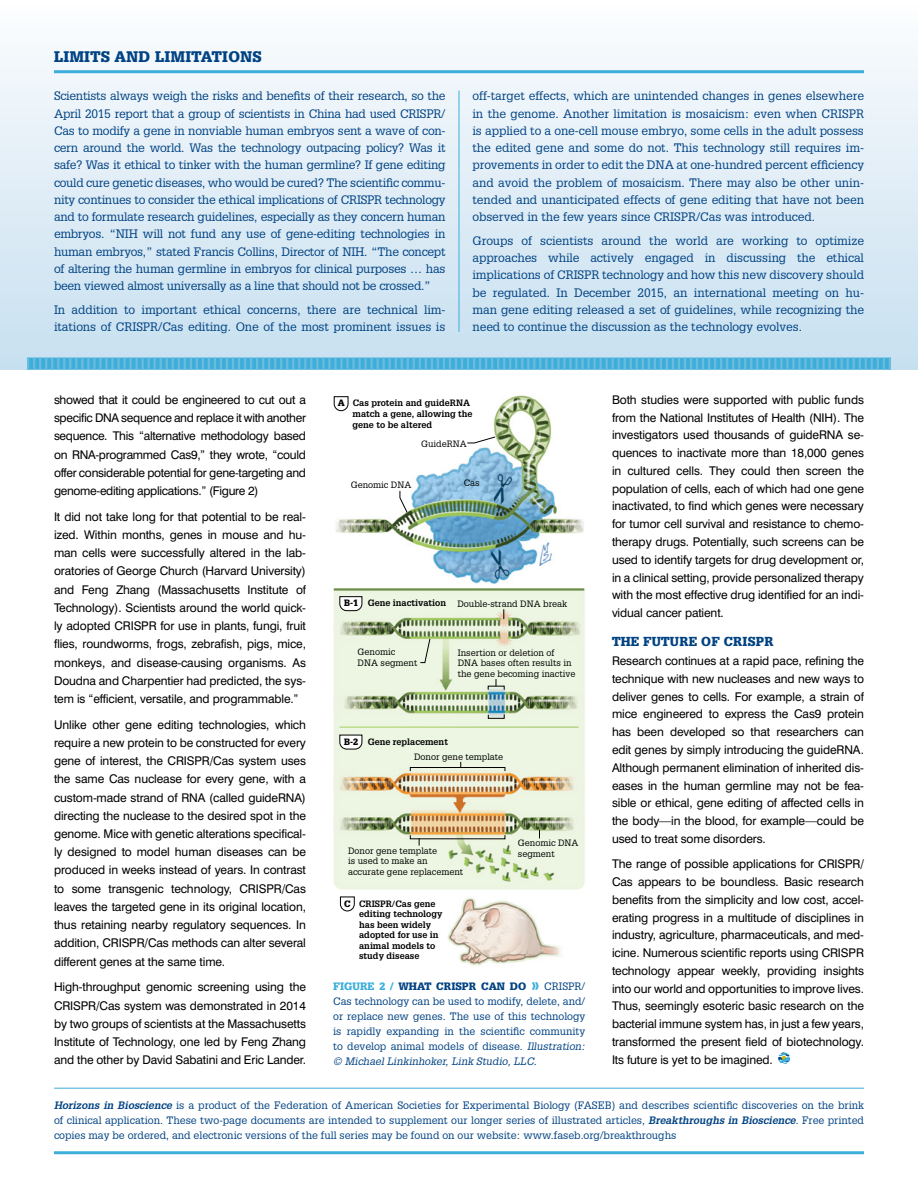
<style>
.page{position:relative;width:918px;height:1188px;background:#fff}
.page>*{position:absolute;margin:0;border:0;box-sizing:border-box;transform-origin:0 0}
.t1{font:900 15px "Glypha";letter-spacing:.025em;color:#004282}
.t2{font:900 12.75px "Glypha";letter-spacing:.015em;color:#004282}
.t3{font:12px/17.9px "Swiss 721 BT";letter-spacing:-.01em;color:#000;text-align:justify}
.t4{font:12px/17.2px "Glypha";letter-spacing:-.005em;color:#004282;text-align:justify}
.t5{font:10.5px/15px "Glypha";color:#004282;text-align:justify}
.t6{font:9px/10.5px "Glypha";color:#010101}
.t7{font:700 9px/10.5px "Glypha";color:#010101}
.s1{font-weight:900}
.s2{font-weight:900;color:#3daeda}
.s3{font-weight:900;font-size:17.25px;color:#3daeda}
.s4{font-style:italic}
.s5{font-weight:700;font-style:italic}
</style>
<div class="page">
<div style="left:0;top:0;width:918px;height:370px;background:linear-gradient(to bottom,#fcfdfe,#c6dff0)"></div>
<svg style="left:27px;top:358px;width:864px;height:12px;background:#51b3dc"></svg>
<hr style="left:459px;top:91px;width:1px;height:241px;background:#3daeda">
<hr style="left:54px;top:1088px;width:810px;height:1px;background:#3daeda">
<hr style="left:54px;top:1151px;width:810px;height:3px;background:#3daeda">
<hr style="left:54px;top:70px;width:810px;height:3px;background:#3daeda">
<img style="left:333px;top:395px;width:252px;height:571px">
<svg style="left:333px;top:396px;width:16px;height:15px"></svg>
<svg style="left:339px;top:734px;width:24px;height:16px"></svg>
<svg style="left:339px;top:596px;width:24px;height:15px"></svg>
<svg style="left:340px;top:896px;width:15px;height:16px"></svg>
<svg style="left:399px;top:490px;width:9px;height:23px"></svg>
<svg style="left:467px;top:436px;width:29px;height:8px"></svg>
<svg style="left:420px;top:638px;width:11px;height:25px"></svg>
<div style="left:488px;top:714px;width:17px;height:5px;border:1px solid #010101"></div>
<div style="left:410px;top:767px;width:95px;height:4px;border:1px solid #010101"></div>
<hr style="left:340px;top:727px;width:239px;height:1px;background:#fff">
<hr style="left:334px;top:588px;width:250px;height:3px;background:#6b8d49">
<svg style="left:778px;top:1052px;width:12px;height:12px"></svg>
<p class="t1" style="left:54px;top:47px;width:209px">LIMITS AND LIMITATIONS</p>
<p class="t4" style="left:54px;top:87px;width:393px">Scientists always weigh the risks and benefits of their research, so the April 2015 report that a group of scientists in China had used CRISPR/ Cas to modify a gene in nonviable human embryos sent a wave of con&shy;cern around the world. Was the technology outpacing policy? Was it safe? Was it ethical to tinker with the human germline? If gene editing could cure genetic diseases, who would be cured? The scientific commu&shy;nity continues to consider the ethical implications of CRISPR technology and to formulate research guidelines, especially as they concern human embryos. “NIH will not fund any use of gene-editing technologies in human embryos,” stated Francis Collins, Director of NIH. “The concept of altering the human germline in embryos for clinical purposes … has been viewed almost universally as a line that should not be crossed.”</p>
<p class="t4" style="left:54px;top:301px;width:393px">In addition to important ethical concerns, there are technical lim&shy;itations of CRISPR/Cas editing. One of the most prominent issues is</p>
<p class="t4" style="left:472px;top:87px;width:393px">off-target effects, which are unintended changes in genes elsewhere in the genome. Another limitation is mosaicism: even when CRISPR is applied to a one-cell mouse embryo, some cells in the adult possess the edited gene and some do not. This technology still requires im&shy;provements in order to edit the DNA at one-hundred percent efficiency and avoid the problem of mosaicism. There may also be other unin&shy;tended and unanticipated effects of gene editing that have not been observed in the few years since CRISPR/Cas was introduced.</p>
<p class="t4" style="left:472px;top:232px;width:393px">Groups of scientists around the world are working to optimize approaches while actively engaged in discussing the ethical implications of CRISPR technology and how this new discovery should be regulated. In December 2015, an international meeting on hu&shy;man gene editing released a set of guidelines, while recognizing the need to continue the discussion as the technology evolves.</p>
<p class="t3" style="left:54px;top:391px;width:254px">showed that it could be engineered to cut out a specific DNA sequence and replace it with another sequence. This “alternative methodology based on RNA-programmed Cas9,” they wrote, “could offer considerable potential for gene-targeting and genome-editing applications.” (Figure 2)</p>
<p class="t3" style="left:54px;top:507px;width:254px">It did not take long for that potential to be real&shy;ized. Within months, genes in mouse and hu&shy;man cells were successfully altered in the lab&shy;oratories of George Church (Harvard University) and Feng Zhang (Massachusetts Institute of Technology). Scientists around the world quick&shy;ly adopted CRISPR for use in plants, fungi, fruit flies, roundworms, frogs, zebrafish, pigs, mice, monkeys, and disease-causing organisms. As Doudna and Charpentier had predicted, the sys&shy;tem is “efficient, versatile, and programmable.”</p>
<p class="t3" style="left:54px;top:715px;width:254px">Unlike other gene editing technologies, which require a new protein to be constructed for every gene of interest, the CRISPR/Cas system uses the same Cas nuclease for every gene, with a custom-made strand of RNA (called guideRNA) directing the nuclease to the desired spot in the genome. Mice with genetic alterations specifical&shy;ly designed to model human diseases can be produced in weeks instead of years. In contrast to some transgenic technology, CRISPR/Cas leaves the targeted gene in its original location, thus retaining nearby regulatory sequences. In addition, CRISPR/Cas methods can alter several different genes at the same time.</p>
<p class="t3" style="left:54px;top:978px;width:254px">High-throughput genomic screening using the CRISPR/Cas system was demonstrated in 2014 by two groups of scientists at the Massachusetts Institute of Technology, one led by Feng Zhang and the other by David Sabatini and Eric Lander.</p>
<p class="t7" style="left:353px;top:398px;width:122px;text-indent:-15px"><span class="s1">A</span> Cas protein and guideRNA match a gene, allowing the gene to be altered</p>
<p class="t6" style="left:421px;top:438px;width:47px">GuideRNA</p>
<p class="t6" style="left:351px;top:479px;width:62px">Genomic DNA</p>
<p class="t6" style="left:464px;top:477px;width:18px">Cas</p>
<p class="t7" style="left:344px;top:598px;width:104px"><span class="s1">B-1</span> Gene inactivation</p>
<p class="t6" style="left:457px;top:599px;width:111px">Double-strand DNA break</p>
<p class="t6" style="left:358px;top:647px;width:61px">Genomic<br>DNA segment</p>
<p class="t6" style="left:458px;top:647px;width:119px">Insertion or deletion of<br>DNA bases often results in the gene becoming inactive</p>
<p class="t7" style="left:344px;top:736px;width:105px"><span class="s1">B-2</span> Gene replacement</p>
<p class="t6" style="left:414px;top:751px;width:91px">Donor gene template</p>
<p class="t6" style="left:348px;top:845px;width:117px">Donor gene template<br>is used to make an accurate gene replacement</p>
<p class="t7" style="left:359px;top:898px;width:85px;text-indent:-15px"><span class="s1">C</span> CRISPR/Cas gene editing technology has been widely adopted for use in animal models to study disease</p>
<p class="t6" style="left:518px;top:837px;width:62px">Genomic DNA segment</p>
<p class="t5" style="left:333px;top:978px;width:254px"><span class="s2">FIGURE 2 /</span> <span class="s1">WHAT CRISPR CAN DO</span> <span class="s3">»</span> CRISPR/ Cas technology can be used to modify, delete, and/ or replace new genes. The use of this technology is rapidly expanding in the scientific community to develop animal models of disease. <span class="s4">Illustration: © Michael Linkinhoker, Link Studio, LLC.</span></p>
<p class="t3" style="left:612px;top:390px;width:254px">Both studies were supported with public funds from the National Institutes of Health (NIH). The investigators used thousands of guideRNA se&shy;quences to inactivate more than 18,000 genes in cultured cells. They could then screen the population of cells, each of which had one gene inactivated, to find which genes were necessary for tumor cell survival and resistance to chemo&shy;therapy drugs. Potentially, such screens can be used to identify targets for drug development or, in a clinical setting, provide personalized therapy with the most effective drug identified for an indi&shy;vidual cancer patient.</p>
<p class="t2" style="left:612px;top:634px;width:163px">THE FUTURE OF CRISPR</p>
<p class="t3" style="left:612px;top:652px;width:254px">Research continues at a rapid pace, refining the technique with new nucleases and new ways to deliver genes to cells. For example, a strain of mice engineered to express the Cas9 protein has been developed so that researchers can edit genes by simply introducing the guideRNA.<br>Although permanent elimination of inherited dis&shy;eases in the human germline may not be fea&shy;sible or ethical, gene editing of affected cells in the body—in the blood, for example—could be used to treat some disorders.</p>
<p class="t3" style="left:612px;top:855px;width:254px">The range of possible applications for CRISPR/ Cas appears to be boundless. Basic research benefits from the simplicity and low cost, accel&shy;erating progress in a multitude of disciplines in industry, agriculture, pharmaceuticals, and med&shy;icine. Numerous scientific reports using CRISPR technology appear weekly, providing insights into our world and opportunities to improve lives.<br>Thus, seemingly esoteric basic research on the bacterial immune system has, in just a few years, transformed the present field of biotechnology.<br>Its future is yet to be imagined.</p>
<p class="t5" style="left:54px;top:1097px;width:812px"><span class="s5">Horizons in Bioscience</span> is a product of the Federation of American Societies for Experimental Biology (FASEB) and describes scientific discoveries on the brink of clinical application. These two-page documents are intended to supplement our longer series of illustrated articles, <span class="s5">Breakthroughs in Bioscience</span>. Free printed copies may be ordered, and electronic versions of the full series may be found on our website: www.faseb.org/breakthroughs</p>
</div>
